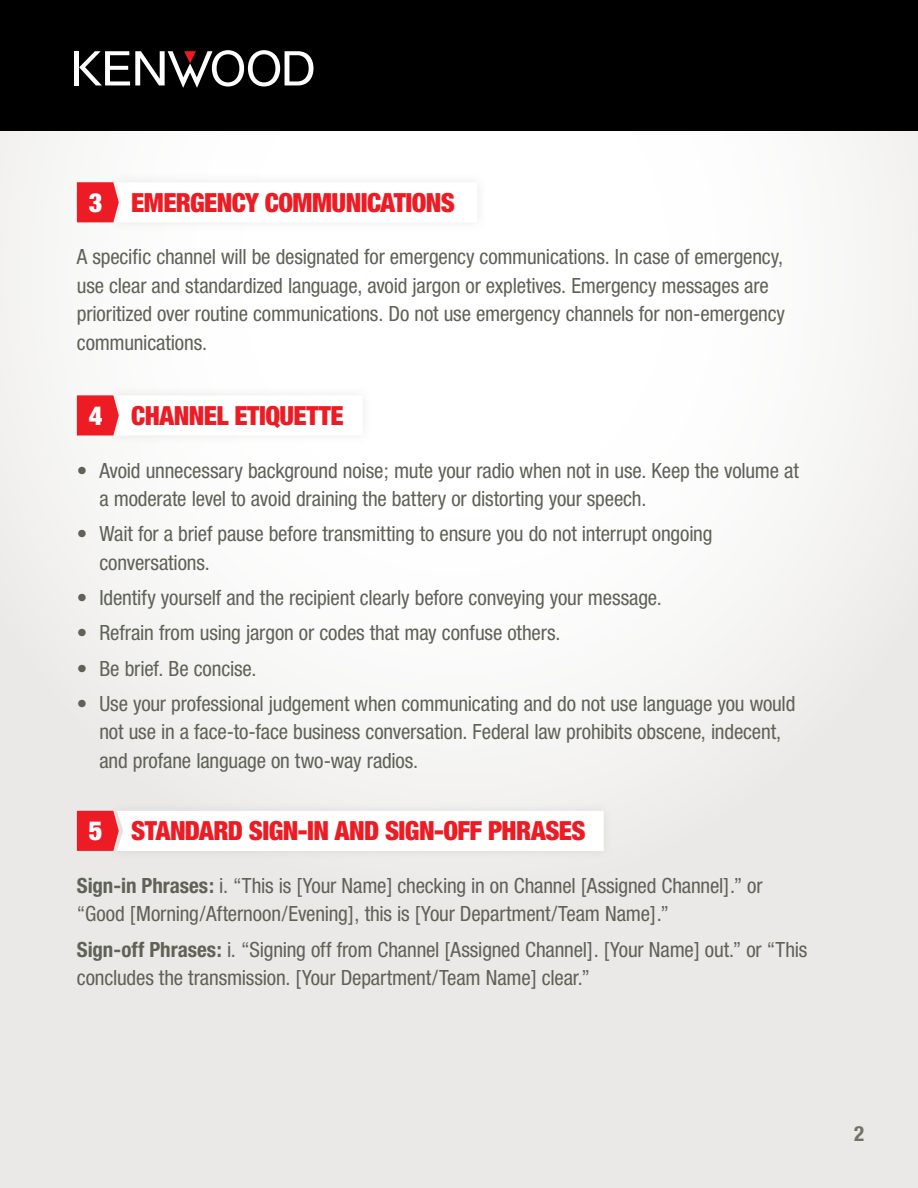
<style>
.page{position:relative;width:918px;height:1188px;background:#fff}
.page>*{position:absolute;margin:0;border:0;box-sizing:border-box;transform-origin:0 0}
.t1{font:900 condensed 26.4px "Helvetica Neue";letter-spacing:-.025em;color:#ed1c24}
.t2{font:900 condensed 26.4px "Helvetica Neue";color:#fff}
.t3{font:condensed 21px/28.5px "Helvetica Neue";letter-spacing:-.01em;color:#606258}
.t4{font:700 condensed 21px "Helvetica Neue";color:#727367}
.s1{font-weight:700}
</style>
<div class="page">
<div style="left:0;top:130px;width:918px;height:1058px;background:linear-gradient(to right,#f3f2f1,#f3f3f2)"></div>
<div style="left:579px;top:97px;width:106px;height:41px;background:#fff"></div>
<div style="left:0;top:0;width:918px;height:130px;background:#000"></div>
<div style="left:74px;top:51px;width:5px;height:34px;background:#fff"></div>
<svg style="left:79px;top:50px;width:235px;height:38px"></svg>
<div style="left:108px;top:172px;width:379px;height:60px;background:#fff"></div>
<div style="left:108px;top:801px;width:506px;height:60px;background:#eae9e7"></div>
<div style="left:108px;top:386px;width:265px;height:59px;background:#fff"></div>
<svg style="left:77px;top:182px;width:44px;height:40px"></svg>
<svg style="left:77px;top:811px;width:527px;height:40px"></svg>
<svg style="left:77px;top:395px;width:43px;height:41px"></svg>
<p class="t2" style="left:89px;top:186px;width:15px">3</p>
<p class="t1" style="left:131px;top:186px;width:325px">EMERGENCY COMMUNICATIONS</p>
<p class="t3" style="left:77px;top:243px;width:710px">A specific channel will be designated for emergency communications. In case of emergency, use clear and standardized language, avoid jargon or expletives. Emergency messages are prioritized over routine communications. Do not use emergency channels for non-emergency communications.</p>
<p class="t2" style="left:89px;top:399px;width:15px">4</p>
<p class="t1" style="left:131px;top:399px;width:214px">CHANNEL ETIQUETTE</p>
<p class="t3" style="left:99px;top:456px;width:701px;text-indent:-22px">• Avoid unnecessary background noise; mute your radio when not in use. Keep the volume at a moderate level to avoid draining the battery or distorting your speech.</p>
<p class="t3" style="left:99px;top:519px;width:615px;text-indent:-22px">• Wait for a brief pause before transmitting to ensure you do not interrupt ongoing conversations.</p>
<p class="t3" style="left:77px;top:583px;width:586px">• Identify yourself and the recipient clearly before conveying your message.</p>
<p class="t3" style="left:77px;top:618px;width:485px">• Refrain from using jargon or codes that may confuse others.</p>
<p class="t3" style="left:77px;top:654px;width:181px">• Be brief. Be concise.</p>
<p class="t3" style="left:99px;top:689px;width:698px;text-indent:-22px">• Use your professional judgement when communicating and do not use language you would not use in a face-to-face business conversation. Federal law prohibits obscene, indecent, and profane language on two-way radios.</p>
<p class="t2" style="left:89px;top:815px;width:15px">5</p>
<p class="t1" style="left:131px;top:815px;width:456px">STANDARD SIGN-IN AND SIGN-OFF PHRASES</p>
<p class="t3" style="left:77px;top:871px;width:687px"><span class="s1">Sign-in Phrases:</span> i. “This is [Your Name] checking in on Channel [Assigned Channel].” or “Good [Morning/Afternoon/Evening], this is [Your Department/Team Name].”</p>
<p class="t3" style="left:77px;top:935px;width:732px"><span class="s1">Sign-off Phrases:</span> i. “Signing off from Channel [Assigned Channel]. [Your Name] out.” or “This concludes the transmission. [Your Department/Team Name] clear.”</p>
<p class="t4" style="left:854px;top:1121px;width:12px">2</p>
</div>
